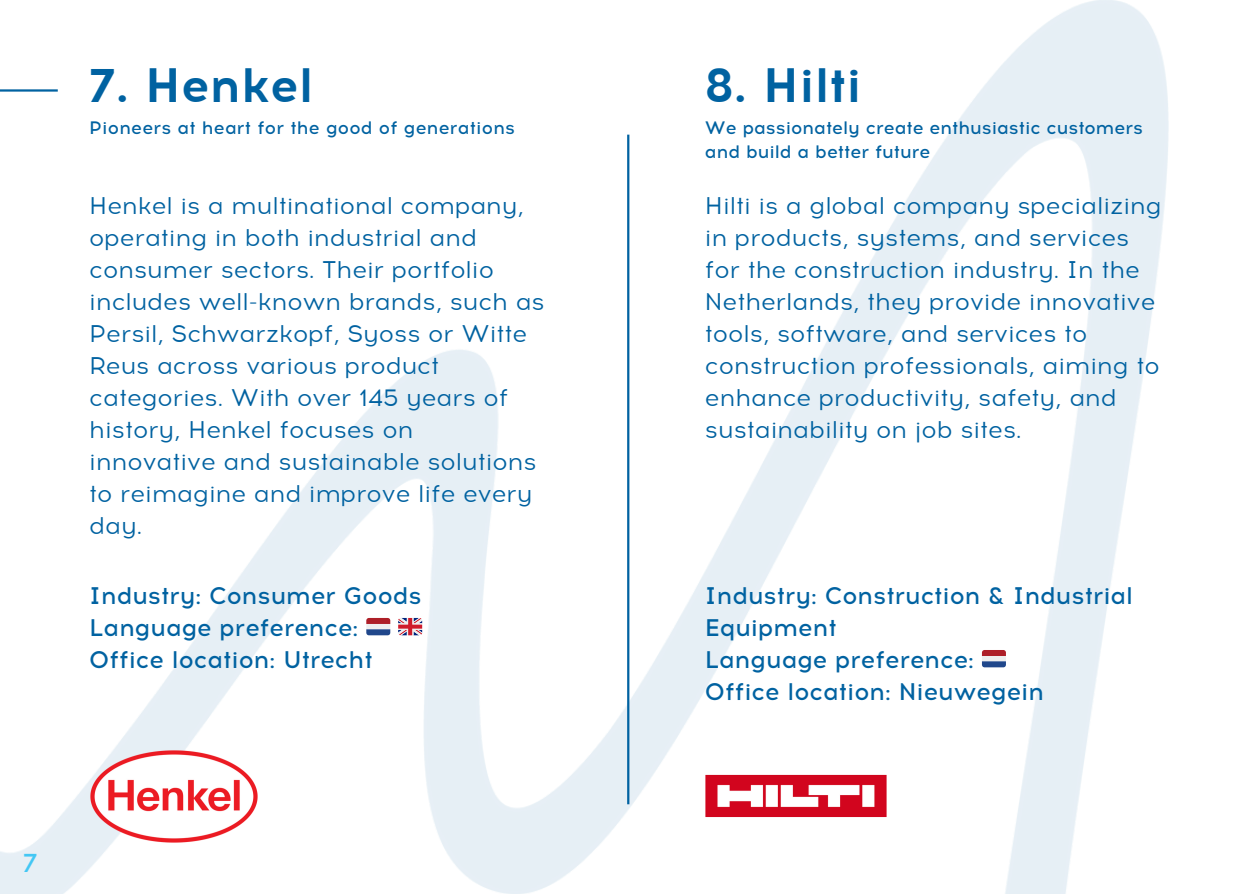
<style>
.page{position:relative;width:1258px;height:894px;background:#fff}
.page>*{position:absolute;margin:0;border:0;box-sizing:border-box;transform-origin:0 0}
.t1{font:700 48px "Acrom";color:#0062a1}
.t2{font:500 26.4px "Acrom";color:#43c7f4}
.t3{font:24px/32.1px "Acrom";color:#0062a1}
.t4{font:500 24px/32.1px "Acrom";color:#0062a1}
.t5{font:500 18px/24px "Acrom";color:#0062a1}
</style>
<div class="page">
<img style="left:0;top:0;width:1168px;height:893px">
<hr style="left:0;top:89px;width:58px;height:3px;background:#0062a1">
<hr style="left:627px;top:135px;width:2px;height:669px;background:#0062a1">
<img style="left:89px;top:748px;width:169px;height:95px">
<img style="left:705px;top:745px;width:182px;height:101px">
<p class="t1" style="left:89px;top:64px;width:225px">7. Henkel</p>
<p class="t5" style="left:89px;top:115px;width:427px">Pioneers at heart for the good of generations</p>
<p class="t3" style="left:89px;top:191px;width:457px">Henkel is a multinational company, operating in both industrial and consumer sectors. Their portfolio includes well-known brands, such as<br>Persil, Schwarzkopf, Syoss or Witte<br>Reus across various product categories. With over 145 years of history, Henkel focuses on innovative and sustainable solutions to reimagine and improve life every day.</p>
<h3 class="t4" style="left:89px;top:579px;width:334px">Industry: Consumer Goods<br>Language preference:</h3>
<h2 class="t4" style="left:89px;top:643px;width:285px">Office location: Utrecht</h2>
<p class="t2" style="left:23px;top:846px;width:16px">7</p>
<h1 class="t1" style="left:705px;top:64px;width:158px">8. Hilti</h1>
<p class="t5" style="left:705px;top:115px;width:440px">We passionately create enthusiastic customers and build a better future</p>
<p class="t3" style="left:705px;top:191px;width:458px">Hilti is a global company specializing in products, systems, and services for the construction industry. In the Netherlands, they provide innovative tools, software, and services to construction professionals, aiming to enhance productivity, safety, and sustainability on job sites.</p>
<p class="t4" style="left:705px;top:579px;width:430px">Industry: Construction &amp; Industrial<br>Equipment<br>Language preference:<br>Office location: Nieuwegein</p>
</div>
